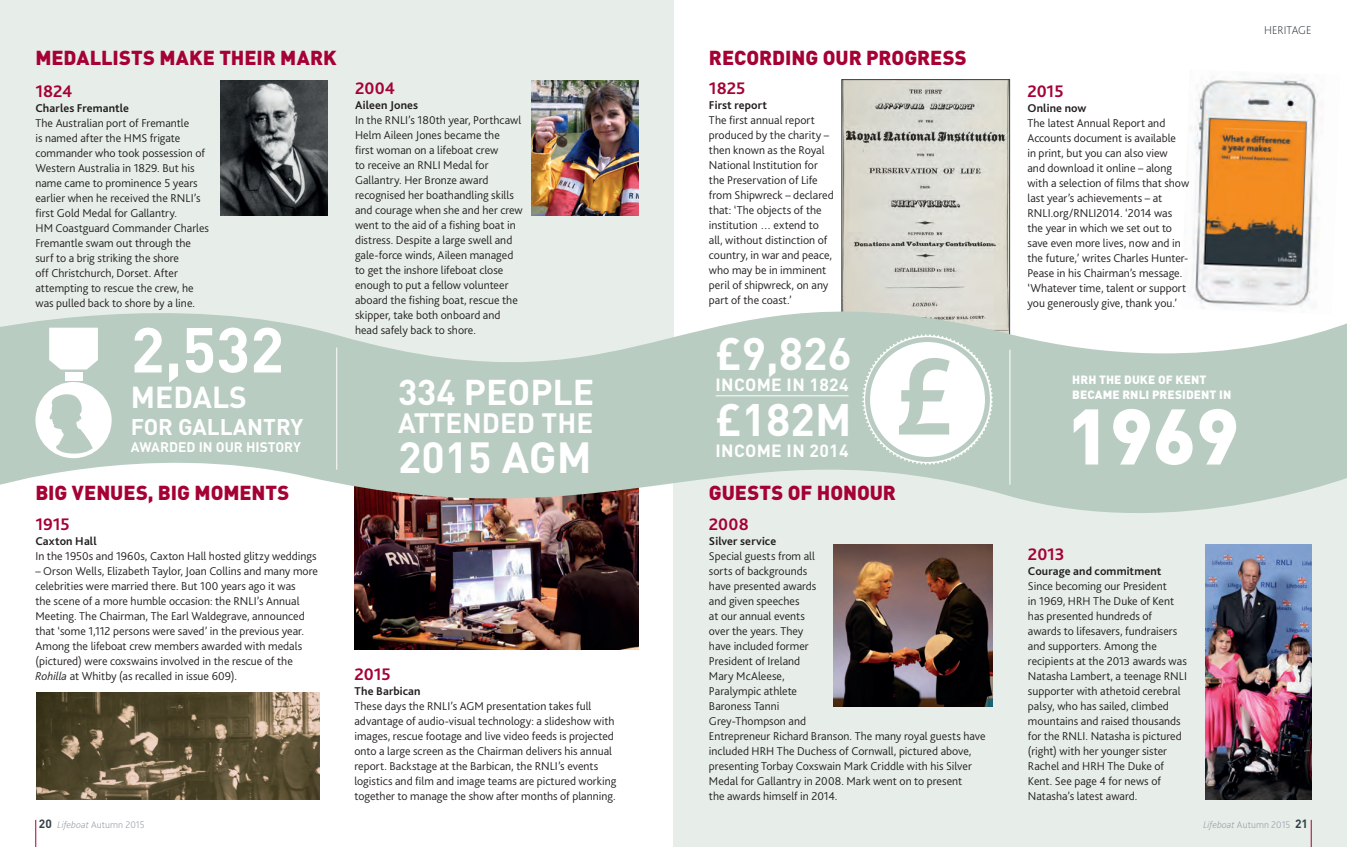
<style>
.page{position:relative;width:1347px;height:847px;background:#fff}
.page>*{position:absolute;margin:0;border:0;box-sizing:border-box;transform-origin:0 0}
.t1{font:900 77.5px "DINOT";color:#fff}
.t2{font:700 62.5px "DINOT";color:#fff}
.t3{font:700 45px "DINOT";color:#fff}
.t4{font:700 43.12px "DINOT";color:#fff}
.t5{font:700 35.38px "DINOT";color:#fff}
.t6{font:700 30px "DINOT";color:#fff}
.t7{font:700 27.75px "DINOT";color:#fff}
.t8{font:700 22.5px "DINOT";color:#fff}
.Sub_Head_3_Din{font:900 20px "DINOT";color:#a50134}
.Sub_Head_3{font:700 17.5px "Bliss 2";color:#a50134}
.t9{font:700 17.5px "DINOT";letter-spacing:.02em;color:#fff}
.Sub_Head_3_Din-2{font:700 17.5px "Bliss 2";color:#a50134}
.t10{font:700 13.75px "DINOT";color:#fff}
.Body{font:300 11.88px/15px "Bliss 2";color:#231f20}
.Body_Sub_head{font:700 11.88px "Bliss 2";letter-spacing:.01em;color:#231f20}
.Body_Sub_head-2{font:900 11.88px/15px "DINOT";letter-spacing:.01em;color:#fff}
.t11{font:200 11.88px "Bliss 2";letter-spacing:.005em;color:#333f47}
.t12{font:200 10px "Bliss 2";letter-spacing:.005em;color:#8e99a2}
.s1{font-style:italic}
.s2{font-family:"DINOT";font-weight:700;font-size:11.88px;color:#333f47}
</style>
<div class="page">
<img style="left:354px;top:547px;width:284px;height:103px">
<img style="left:843px;top:81px;width:164px;height:171px">
<div style="left:841px;top:79px;width:168px;height:256px;border:1px solid #333f47"></div>
<img style="left:1190px;top:76px;width:133px;height:176px">
<div style="left:0;top:0;width:673px;height:410px;background:#e7eeea"></div>
<svg style="left:35px;top:820px;width:1px;height:27px"></svg>
<div style="left:673px;top:458px;width:673px;height:389px;background:#e7eeea"></div>
<svg style="left:0;top:252px;width:1346px;height:295px;fill:#b8ccc2"></svg>
<svg style="left:1310px;top:820px;width:1px;height:27px"></svg>
<svg style="left:862px;top:334px;width:130px;height:131px"></svg>
<img style="left:221px;top:81px;width:106px;height:135px">
<img style="left:531px;top:81px;width:107px;height:135px">
<img style="left:36px;top:693px;width:284px;height:107px">
<img style="left:833px;top:545px;width:159px;height:162px">
<img style="left:1205px;top:545px;width:106px;height:255px">
<svg style="left:49px;top:328px;width:49px;height:41px;background:#fbfcfb"></svg>
<div style="left:65px;top:372px;width:17px;height:8px;background:#fff"></div>
<svg style="left:35px;top:382px;width:77px;height:76px"></svg>
<hr style="left:715px;top:395px;width:133px;height:1px;background:#fff">
<hr style="left:336px;top:348px;width:1px;height:122px;background:#fff">
<hr style="left:1009px;top:350px;width:1px;height:135px;background:#fff">
<p class="Sub_Head_3_Din" style="left:35px;top:44px;width:303px">MEDALLISTS MAKE THEIR MARK</p>
<p class="Sub_Head_3" style="left:35px;top:80px;width:39px">1824</p>
<p class="Body_Sub_head" style="left:35px;top:100px;width:95px">Charles Fremantle</p>
<p class="Body" style="left:35px;top:115px;width:175px">The Australian port of Fremantle<br>is named after the HMS frigate commander who took possession of<br>Western Australia in 1829. But his name came to prominence 5 years earlier when he received the RNLI’s first Gold Medal for Gallantry.<br>HM Coastguard Commander Charles<br>Fremantle swam out through the surf to a brig striking the shore<br>off Christchurch, Dorset. After attempting to rescue the crew, he was pulled back to shore by a line.</p>
<p class="t2" style="left:131px;top:309px;width:155px">2,532</p>
<p class="t6" style="left:131px;top:378px;width:118px">MEDALS</p>
<p class="t8" style="left:131px;top:413px;width:174px">FOR GALLANTRY</p>
<p class="t10" style="left:131px;top:438px;width:172px">AWARDED IN OUR HISTORY</p>
<p class="Sub_Head_3" style="left:355px;top:78px;width:42px">2004</p>
<p class="Body_Sub_head" style="left:355px;top:98px;width:65px">Aileen Jones</p>
<p class="Body" style="left:355px;top:113px;width:169px">In the RNLI’s 180th year, Porthcawl<br>Helm Aileen Jones became the<br>first woman on a lifeboat crew<br>to receive an RNLI Medal for<br>Gallantry. Her Bronze award recognised her boathandling skills and courage when she and her crew went to the aid of a fishing boat in distress. Despite a large swell and gale-force winds, Aileen managed to get the inshore lifeboat close enough to put a fellow volunteer aboard the fishing boat, rescue the skipper, take both onboard and head safely back to shore.</p>
<p class="t5" style="left:398px;top:369px;width:198px">334 PEOPLE</p>
<p class="t7" style="left:398px;top:405px;width:197px">ATTENDED THE</p>
<p class="t4" style="left:398px;top:429px;width:195px">2015 AGM</p>
<p class="Sub_Head_3_Din" style="left:709px;top:44px;width:259px">RECORDING OUR PROGRESS</p>
<p class="Sub_Head_3" style="left:709px;top:78px;width:38px">1825</p>
<p class="Body_Sub_head" style="left:709px;top:98px;width:60px">First report</p>
<p class="Body" style="left:709px;top:113px;width:126px">The first annual report produced by the charity – then known as the Royal<br>National Institution for the Preservation of Life from Shipwreck – declared that: ‘The objects of the institution … extend to all, without distinction of country, in war and peace, who may be in imminent peril of shipwreck, on any part of the coast.’</p>
<p class="t3" style="left:715px;top:324px;width:138px">£9,826</p>
<p class="t9" style="left:715px;top:373px;width:134px">INCOME IN 1824</p>
<p class="t3" style="left:715px;top:390px;width:137px">£182M</p>
<p class="t9" style="left:715px;top:439px;width:134px">INCOME IN 2014</p>
<p class="Sub_Head_3_Din" style="left:35px;top:480px;width:255px">BIG VENUES, BIG MOMENTS</p>
<p class="Sub_Head_3_Din" style="left:709px;top:480px;width:188px">GUESTS OF HONOUR</p>
<p class="Sub_Head_3" style="left:35px;top:513px;width:36px">1915</p>
<p class="Body_Sub_head" style="left:35px;top:533px;width:63px">Caxton Hall</p>
<p class="Body" style="left:35px;top:548px;width:283px">In the 1950s and 1960s, Caxton Hall hosted glitzy weddings</p>
<p class="Body" style="left:35px;top:563px;width:284px">– Orson Wells, Elizabeth Taylor, Joan Collins and many more celebrities were married there. But 100 years ago it was<br>the scene of a more humble occasion: the RNLI’s Annual Meeting. The Chairman, The Earl Waldegrave, announced that ‘some 1,112 persons were saved’ in the previous year.<br>Among the lifeboat crew members awarded with medals (pictured) were coxswains involved in the rescue of the <span class="s1">Rohilla</span> at Whitby (as recalled in issue 609).</p>
<p class="Sub_Head_3" style="left:354px;top:663px;width:38px">2015</p>
<p class="Body_Sub_head" style="left:354px;top:683px;width:68px">The Barbican</p>
<p class="Body" style="left:354px;top:698px;width:263px">These days the RNLI’s AGM presentation takes full advantage of audio-visual technology: a slideshow with images, rescue footage and live video feeds is projected onto a large screen as the Chairman delivers his annual report. Backstage at the Barbican, the RNLI’s events logistics and film and image teams are pictured working together to manage the show after months of planning.</p>
<p class="Sub_Head_3_Din-2" style="left:709px;top:513px;width:41px">2008</p>
<p class="Body_Sub_head" style="left:709px;top:534px;width:69px">Silver service</p>
<p class="Body" style="left:709px;top:548px;width:278px">Special guests from all<br>sorts of backgrounds<br>have presented awards<br>and given speeches<br>at our annual events<br>over the years. They<br>have included former<br>President of Ireland<br>Mary McAleese,<br>Paralympic athlete<br>Baroness Tanni<br>Grey-Thompson and<br>Entrepreneur Richard Branson. The many royal guests have included HRH The Duchess of Cornwall, pictured above, presenting Torbay Coxswain Mark Criddle with his Silver<br>Medal for Gallantry in 2008. Mark went on to present<br>the awards himself in 2014.</p>
<p class="Sub_Head_3" style="left:1027px;top:80px;width:38px">2015</p>
<p class="Body_Sub_head" style="left:1027px;top:100px;width:61px">Online now</p>
<p class="Body" style="left:1027px;top:115px;width:163px">The latest Annual Report and<br>Accounts document is available<br>in print, but you can also view<br>and download it online – along with a selection of films that show last year’s achievements – at<br>RNLI.org/RNLI2014. ‘2014 was the year in which we set out to save even more lives, now and in the future,’ writes Charles Hunter-<br>Pease in his Chairman’s message. ‘Whatever time, talent or support you generously give, thank you.’</p>
<p class="Body_Sub_head-2" style="left:1072px;top:372px;width:161px">HRH THE DUKE OF KENT<br>BECAME RNLI PRESIDENT IN</p>
<p class="t1" style="left:1066px;top:385px;width:174px">1969</p>
<p class="t11" style="left:1264px;top:23px;width:49px">HERITAGE</p>
<p class="Sub_Head_3" style="left:1028px;top:543px;width:38px">2013</p>
<p class="Body_Sub_head" style="left:1028px;top:564px;width:135px">Courage and commitment</p>
<p class="Body" style="left:1028px;top:578px;width:160px">Since becoming our President<br>in 1969, HRH The Duke of Kent has presented hundreds of awards to lifesavers, fundraisers and supporters. Among the recipients at the 2013 awards was<br>Natasha Lambert, a teenage RNLI supporter with athetoid cerebral palsy, who has sailed, climbed mountains and raised thousands for the RNLI. Natasha is pictured (right) with her younger sister<br>Rachel and HRH The Duke of<br>Kent. See page 4 for news of<br>Natasha’s latest award.</p>
<p class="t12" style="left:39px;top:819px;width:107px"><span class="s2">20</span> <span class="s1">Lifeboat</span> Autumn 2015</p>
<p class="t12" style="left:1203px;top:819px;width:106px"><span class="s1">Lifeboat</span> Autumn 2015 <span class="s2">21</span></p>
</div>
